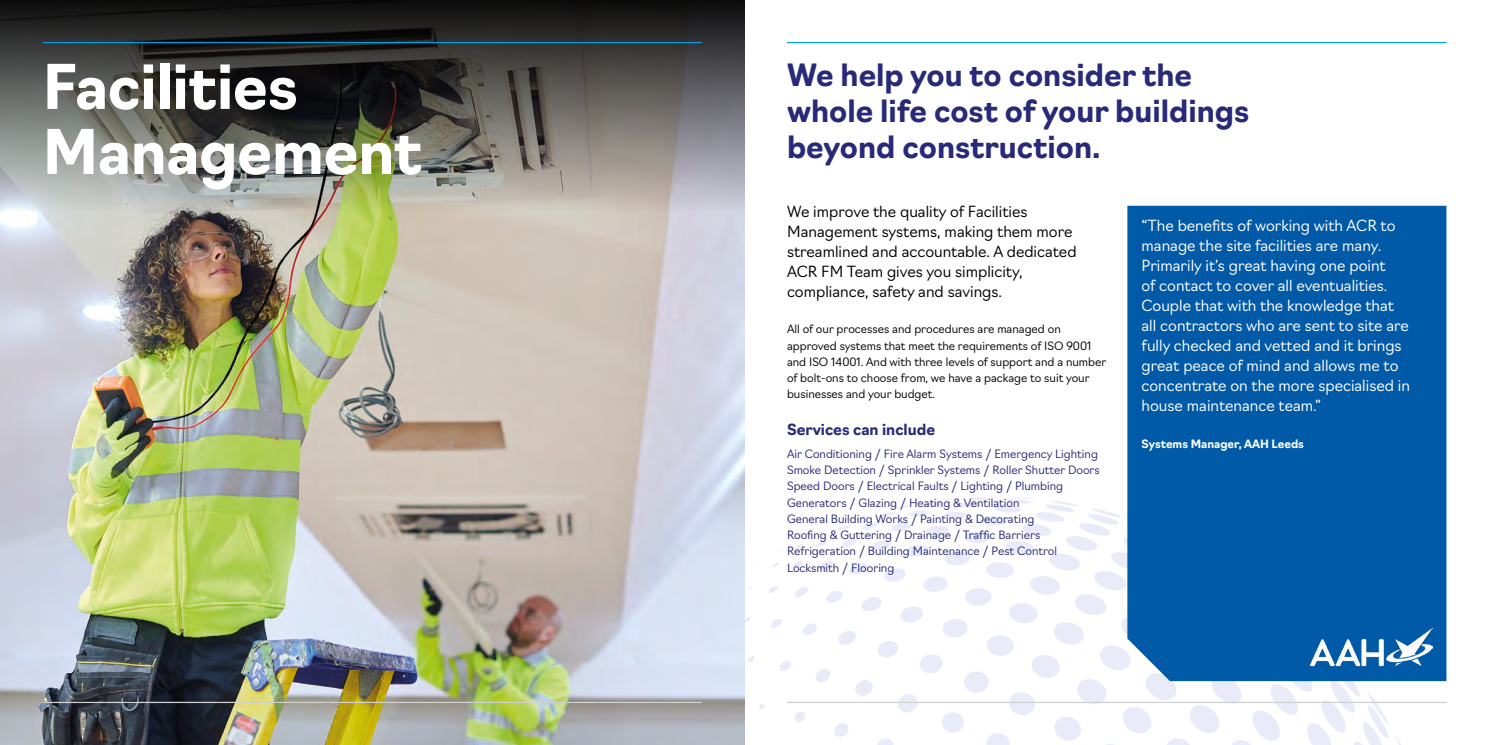
<style>
.page{position:relative;width:1489px;height:745px;background:#fff}
.page>*{position:absolute;margin:0;border:0;box-sizing:border-box;transform-origin:0 0}
.t1{font:700 60px/65px "Navigo";letter-spacing:-.01em;color:#fff}
.t2{font:700 30px/36px "Navigo";color:#292979}
.t3{font:300 15px/20px "Navigo";color:#fff}
.t4{font:300 15px/20px "Navigo";color:#000}
.t5{font:700 15px "Navigo";color:#292979}
.t6{font:300 11.25px/16.2px "Navigo";color:#292979}
.t7{font:300 11.25px/16.2px "Navigo";color:#000}
.t8{font:700 11.25px "Navigo";color:#fff}
</style>
<div class="page">
<svg style="left:744px;top:496px;width:703px;height:248px"></svg>
<img style="left:0;top:213px;width:744px;height:531px">
<svg style="left:0;top:0;width:744px;height:213px;background:#5c5c57"></svg>
<div style="left:1127px;top:206px;width:319px;height:474px;background:#005aa7"></div>
<img style="left:1310px;top:627px;width:121px;height:50px">
<hr style="left:787px;top:701px;width:659px;height:1px;background:#d0d0d0">
<hr style="left:43px;top:701px;width:659px;height:1px;background:#d0d0d0">
<hr style="left:787px;top:42px;width:659px;height:1px;background:#009fe3">
<hr style="left:43px;top:42px;width:659px;height:1px;background:#009fe3">
<h1 class="t1" style="left:43px;top:50px;width:381px">Facilities<br>Management</h1>
<h2 class="t2" style="left:787px;top:55px;width:464px">We help you to consider the whole life cost of your buildings beyond construction.</h2>
<p class="t3" style="left:1141px;top:214px;width:270px">“The benefits of working with ACR to manage the site facilities are many.<br>Primarily it’s great having one point<br>of contact to cover all eventualities.<br>Couple that with the knowledge that all contractors who are sent to site are fully checked and vetted and it brings great peace of mind and allows me to concentrate on the more specialised in house maintenance team.”</p>
<p class="t8" style="left:1141px;top:434px;width:164px">Systems Manager, AAH Leeds</p>
<h3 class="t4" style="left:787px;top:200px;width:291px">We improve the quality of Facilities Management systems, making them more streamlined and accountable. A dedicated ACR FM Team gives you simplicity, compliance, safety and savings.</h3>
<p class="t7" style="left:787px;top:320px;width:321px">All of our processes and procedures are managed on approved systems that meet the requirements of ISO 9001 and ISO 14001. And with three levels of support and a number of bolt-ons to choose from, we have a package to suit your businesses and your budget.</p>
<h3 class="t5" style="left:787px;top:417px;width:149px">Services can include</h3>
<p class="t6" style="left:787px;top:444px;width:314px">Air Conditioning / Fire Alarm Systems / Emergency Lighting Smoke Detection / Sprinkler Systems / Roller Shutter Doors Speed Doors / Electrical Faults / Lighting / Plumbing Generators / Glazing / Heating &amp; Ventilation<br>General Building Works / Painting &amp; Decorating<br>Roofing &amp; Guttering / Drainage / Traffic Barriers Refrigeration / Building Maintenance / Pest Control Locksmith / Flooring</p>
</div>
